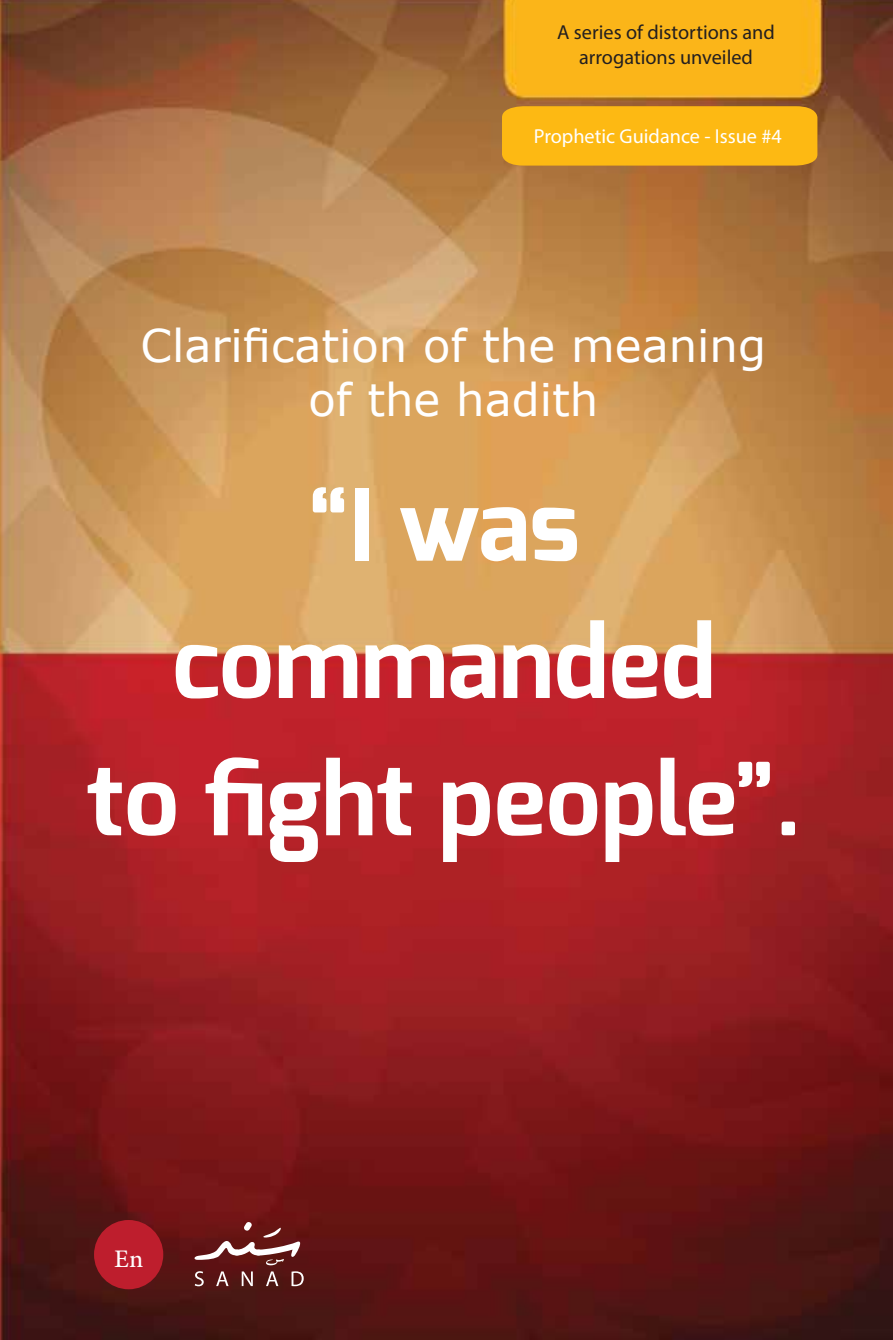
<style>
.page{position:relative;width:893px;height:1340px;background:#fff}
.page>*{position:absolute;margin:0;border:0;box-sizing:border-box;transform-origin:0 0}
.t1{font:700 99px/137.2px "Exo";color:#fff;text-align:center}
.t2{font:45px/54px "MS Reference Sans Serif";color:#fff;text-align:center}
.t3{font:35.32px "Adobe Arabic";color:#fff}
.t4{font:20.25px/24.3px "Myriad Pro";color:#231f20;text-align:center}
.t5{font:20.25px "Myriad Pro";color:#fff}
</style>
<div class="page">
<img style="left:0;top:0;width:893px;height:1339px">
<div style="left:187px;top:1214px;width:125px;height:80px;background:linear-gradient(to bottom,#6e1213,#4f1716)"></div>
<svg style="left:195px;top:1221px;width:105px;height:44px;background:#803f3e"></svg>
<svg style="left:195px;top:1271px;width:9px;height:15px"></svg>
<svg style="left:216px;top:1271px;width:13px;height:14px"></svg>
<svg style="left:242px;top:1271px;width:11px;height:14px"></svg>
<svg style="left:266px;top:1271px;width:12px;height:14px"></svg>
<svg style="left:292px;top:1271px;width:12px;height:15px"></svg>
<div style="left:502px;top:106px;width:315px;height:60px;background:#fdb913"></div>
<div style="left:94px;top:1219px;width:69px;height:70px;background:#be1e2d;border-radius:50%"></div>
<p class="t4" style="left:557px;top:20px;width:219px">A series of distortions and arrogations unveiled</p>
<p class="t5" style="left:534px;top:124px;width:249px">Prophetic Guidance - Issue #4</p>
<h2 class="t2" style="left:141px;top:317px;width:627px">Clarification of the meaning of the hadith</h2>
<h1 class="t1" style="left:86px;top:456px;width:716px">“I was commanded<br>to fight people”.</h1>
<h3 class="t3" style="left:114px;top:1234px;width:31px">En</h3>
</div>
